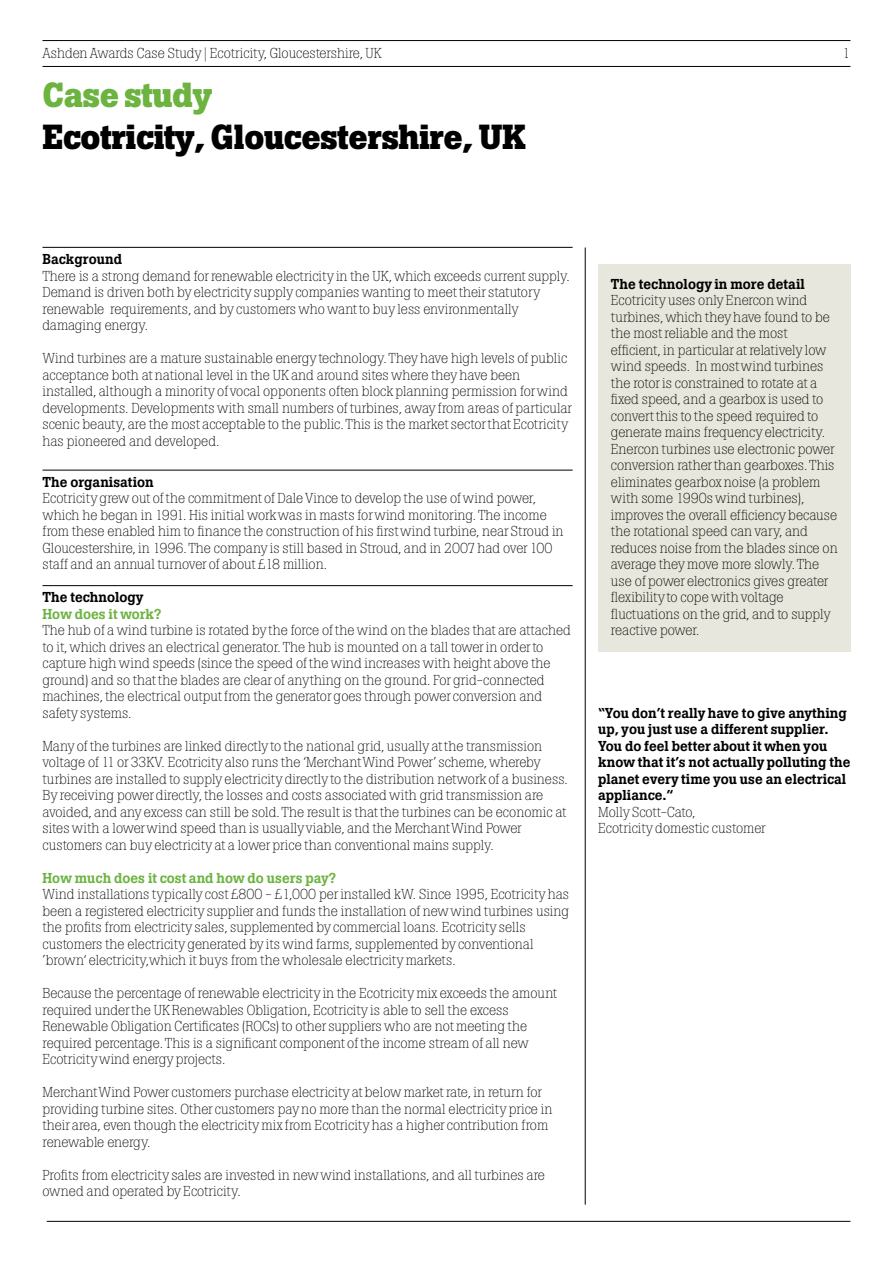
<style>
.page{position:relative;width:893px;height:1263px;background:#fff}
.page>*{position:absolute;margin:0;border:0;box-sizing:border-box;transform-origin:0 0}
.t1{font:700 34.5px "Boton BQ";letter-spacing:-.01em;color:#000}
.t2{font:700 34.5px "Boton BQ";letter-spacing:-.01em;color:#6cb33f}
.t3{font:300 14.25px/16.5px "Boton BQ";color:#000}
.t4{font:500 14.25px/16.5px "Boton BQ";color:#000}
.t5{font:500 14.25px "Boton BQ";color:#6cb33f}
</style>
<div class="page">
<hr style="left:43px;top:247px;width:530px;height:1px;background:#000">
<hr style="left:43px;top:470px;width:530px;height:1px;background:#000">
<hr style="left:43px;top:585px;width:530px;height:1px;background:#000">
<hr style="left:43px;top:40px;width:807px;height:1px;background:#000">
<hr style="left:43px;top:66px;width:807px;height:1px;background:#000">
<hr style="left:47px;top:1221px;width:803px;height:1px;background:#000">
<hr style="left:585px;top:248px;width:1px;height:957px;background:#000">
<div style="left:598px;top:264px;width:252px;height:388px;background:#e7e7dd"></div>
<p class="t3" style="left:43px;top:45px;width:341px">Ashden Awards Case Study | Ecotricity, Gloucestershire, UK</p>
<p class="t3" style="left:843px;top:45px;width:10px">1</p>
<h1 class="t2" style="left:43px;top:75px;width:171px">Case study</h1>
<h1 class="t1" style="left:43px;top:116px;width:485px">Ecotricity, Gloucestershire, UK</h1>
<p class="t4" style="left:43px;top:251px;width:81px">Background</p>
<p class="t3" style="left:43px;top:267px;width:529px">There is a strong demand for renewable electricity in the UK, which exceeds current supply.<br>Demand is driven both by electricity supply companies wanting to meet their statutory renewable requirements, and by customers who want to buy less environmentally damaging energy.</p>
<p class="t3" style="left:43px;top:350px;width:531px">Wind turbines are a mature sustainable energy technology. They have high levels of public acceptance both at national level in the UK and around sites where they have been installed, although a minority of vocal opponents often block planning permission for wind developments. Developments with small numbers of turbines, away from areas of particular scenic beauty, are the most acceptable to the public. This is the market sector that Ecotricity has pioneered and developed.</p>
<p class="t4" style="left:43px;top:474px;width:113px">The organisation</p>
<p class="t3" style="left:43px;top:490px;width:523px">Ecotricity grew out of the commitment of Dale Vince to develop the use of wind power, which he began in 1991. His initial work was in masts for wind monitoring. The income from these enabled him to finance the construction of his first wind turbine, near Stroud in Gloucestershire, in 1996. The company is still based in Stroud, and in 2007 had over 100 staff and an annual turnover of about £18 million.</p>
<p class="t4" style="left:43px;top:589px;width:103px">The technology</p>
<p class="t5" style="left:43px;top:605px;width:120px">How does it work?</p>
<p class="t3" style="left:43px;top:622px;width:530px">The hub of a wind turbine is rotated by the force of the wind on the blades that are attached to it, which drives an electrical generator. The hub is mounted on a tall tower in order to capture high wind speeds (since the speed of the wind increases with height above the ground) and so that the blades are clear of anything on the ground. For grid-connected machines, the electrical output from the generator goes through power conversion and safety systems.</p>
<p class="t3" style="left:43px;top:738px;width:527px">Many of the turbines are linked directly to the national grid, usually at the transmission voltage of 11 or 33KV. Ecotricity also runs the ‘Merchant Wind Power’ scheme, whereby turbines are installed to supply electricity directly to the distribution network of a business.<br>By receiving power directly, the losses and costs associated with grid transmission are avoided, and any excess can still be sold. The result is that the turbines can be economic at sites with a lower wind speed than is usually viable, and the Merchant Wind Power customers can buy electricity at a lower price than conventional mains supply.</p>
<p class="t5" style="left:43px;top:869px;width:295px">How much does it cost and how do users pay?</p>
<p class="t3" style="left:43px;top:886px;width:528px">Wind installations typically cost £800 - £1,000 per installed kW. Since 1995, Ecotricity has been a registered electricity supplier and funds the installation of new wind turbines using the profits from electricity sales, supplemented by commercial loans. Ecotricity sells customers the electricity generated by its wind farms, supplemented by conventional ’brown‘ electricity,which it buys from the wholesale electricity markets.</p>
<p class="t3" style="left:43px;top:985px;width:516px">Because the percentage of renewable electricity in the Ecotricity mix exceeds the amount required under the UK Renewables Obligation, Ecotricity is able to sell the excess Renewable Obligation Certificates (ROCs) to other suppliers who are not meeting the required percentage. This is a significant component of the income stream of all new Ecotricity wind energy projects.</p>
<p class="t3" style="left:43px;top:1084px;width:511px">Merchant Wind Power customers purchase electricity at below market rate, in return for providing turbine sites. Other customers pay no more than the normal electricity price in their area, even though the electricity mix from Ecotricity has a higher contribution from renewable energy.</p>
<p class="t3" style="left:43px;top:1167px;width:504px">Profits from electricity sales are invested in new wind installations, and all turbines are owned and operated by Ecotricity.</p>
<p class="t4" style="left:611px;top:276px;width:196px">The technology in more detail</p>
<p class="t3" style="left:611px;top:292px;width:228px">Ecotricity uses only Enercon wind turbines, which they have found to be the most reliable and the most efficient, in particular at relatively low wind speeds. In most wind turbines the rotor is constrained to rotate at a fixed speed, and a gearbox is used to convert this to the speed required to generate mains frequency electricity.<br>Enercon turbines use electronic power conversion rather than gearboxes. This eliminates gearbox noise (a problem with some 1990s wind turbines), improves the overall efficiency because the rotational speed can vary, and reduces noise from the blades since on average they move more slowly. The use of power electronics gives greater flexibility to cope with voltage fluctuations on the grid, and to supply reactive power.</p>
<p class="t4" style="left:598px;top:705px;width:254px">“You don’t really have to give anything up, you just use a different supplier.<br>You do feel better about it when you know that it’s not actually polluting the planet every time you use an electrical appliance.”</p>
<p class="t3" style="left:598px;top:804px;width:169px">Molly Scott-Cato,<br>Ecotricity domestic customer</p>
</div>
